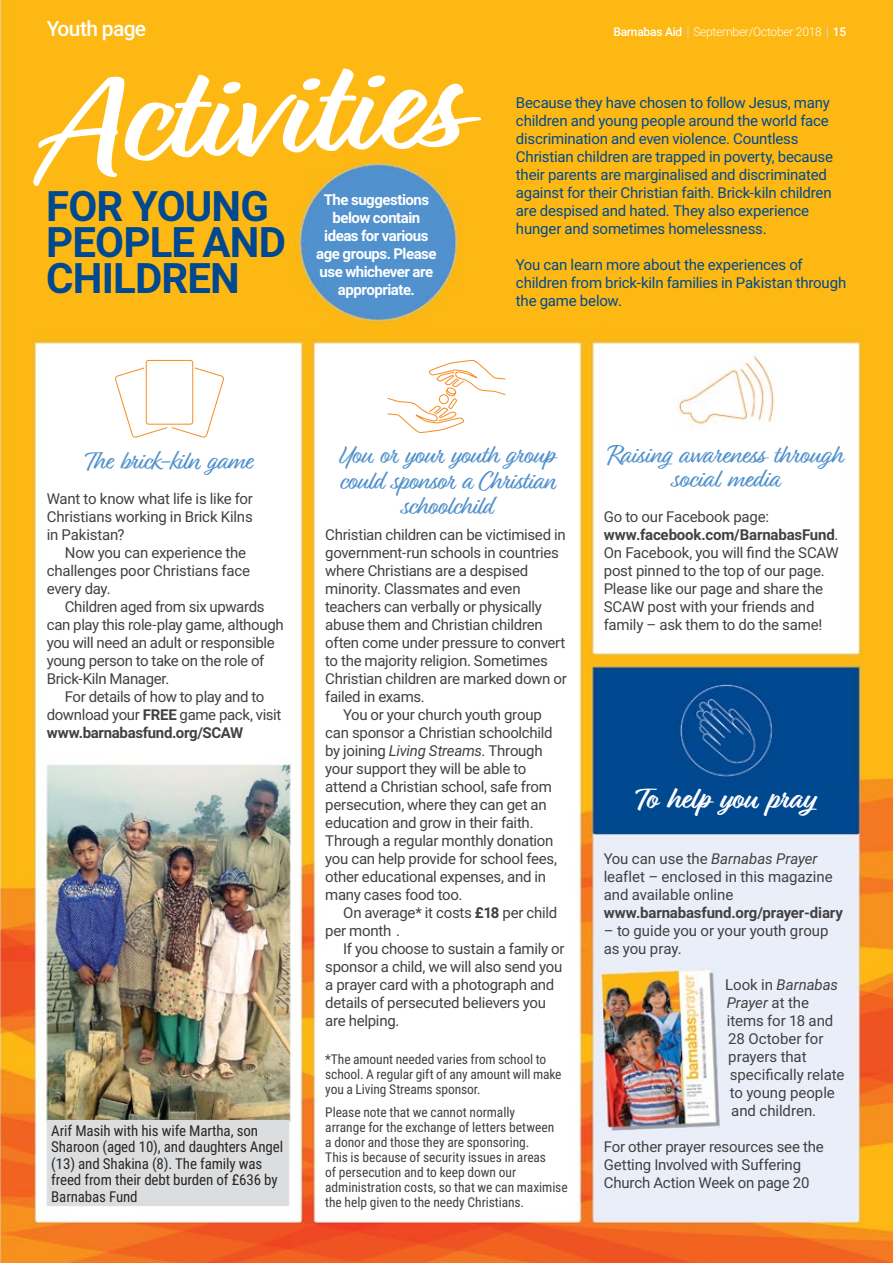
<style>
.page{position:relative;width:893px;height:1263px;background:#fff}
.page>*{position:absolute;margin:0;border:0;box-sizing:border-box;transform-origin:0 0}
.t1{font:700 144px "Relation";color:#fff}
.t2{font:700 42px/36px "Roboto";letter-spacing:-.02em;color:#004990}
.t3{font:700 31.5px "Relation";letter-spacing:-.015em;color:#fff}
.t4{font:27px/25.5px "Relation";letter-spacing:-.025em;color:#5091cd;text-align:center}
.t5{font:500 21px "Roboto";letter-spacing:-.03em;color:#fff}
.t6{font:15px/18px "Roboto";letter-spacing:-.015em;color:#414042}
.t7{font:15px/18px "Roboto";letter-spacing:-.015em;color:#004990}
.t8{font:15px/16.5px "Roboto Condensed";letter-spacing:-.01em;color:#292829}
.t9{font:700 15px/18px "Roboto";letter-spacing:-.03em;color:#fff;text-align:center}
.t10{font:700 15px "Roboto";letter-spacing:-.01em;color:#414042}
.t11{font:italic 15px "Roboto";letter-spacing:-.005em;color:#414042}
.t12{font:13.5px/15px "Roboto Condensed";letter-spacing:-.005em;color:#414042}
.t13{font:300 12px "Roboto";letter-spacing:-.02em;color:#fff}
.s1{font-weight:500}
.s2{font-weight:700}
.s3{font-style:italic}
.s4{font-style:normal}
</style>
<div class="page">
<img style="left:0;top:0;width:893px;height:1263px">
<div style="left:47px;top:1120px;width:242px;height:86px;background:#dcddde"></div>
<svg style="left:115px;top:360px;width:110px;height:78px"></svg>
<svg style="left:387px;top:359px;width:119px;height:75px"></svg>
<h3 class="t5" style="left:47px;top:14px;width:101px">Youth page</h3>
<p class="t13" style="left:613px;top:23px;width:234px"><span class="s1">Barnabas Aid</span> September/October 2018 <span class="s1">15</span></p>
<h1 class="t1" style="left:38px;top:40px;width:415px;rotate:-3deg">Activities</h1>
<h2 class="t2" style="left:46px;top:187px;width:241px">FOR YOUNG<br>PEOPLE AND<br>CHILDREN</h2>
<p class="t9" style="left:316px;top:190px;width:122px">The suggestions below contain ideas for various age groups. Please use whichever are appropriate.</p>
<p class="t7" style="left:516px;top:93px;width:319px">Because they have chosen to follow Jesus, many children and young people around the world face discrimination and even violence. Countless Christian children are trapped in poverty, because their parents are marginalised and discriminated against for their Christian faith. Brick-kiln children are despised and hated. They also experience hunger and sometimes homelessness.</p>
<p class="t7" style="left:516px;top:255px;width:332px">You can learn more about the experiences of children from brick-kiln families in Pakistan through the game below.</p>
<h3 class="t4" style="left:84px;top:448px;width:169px">The brick-kiln game</h3>
<p class="t6" style="left:47px;top:489px;width:208px;text-align:justify">Want to know what life is like for Christians working in Brick Kilns in Pakistan?</p>
<p class="t6" style="left:47px;top:543px;width:205px;text-indent:18px">Now you can experience the challenges poor Christians face every day.</p>
<p class="t6" style="left:47px;top:597px;width:238px;text-indent:18px">Children aged from six upwards can play this role-play game, although you will need an adult or responsible young person to take on the role of<br>Brick-Kiln Manager.</p>
<p class="t6" style="left:47px;top:687px;width:236px;text-indent:18px">For details of how to play and to download your <span class="s2">FREE</span> game pack, visit <span class="s2">www.barnabasfund.org/SCAW</span></p>
<p class="t8" style="left:51px;top:1121px;width:233px">Arif Masih with his wife Martha, son<br>Sharoon (aged 10), and daughters Angel (13) and Shakina (8). The family was freed from their debt burden of £636 by<br>Barnabas Fund</p>
<h3 class="t4" style="left:338px;top:443px;width:218px">You or your youth group could sponsor a Christian schoolchild</h3>
<p class="t6" style="left:325px;top:525px;width:242px">Christian children can be victimised in</p>
<p class="t6" style="left:325px;top:543px;width:235px">government-run schools in countries</p>
<p class="t6" style="left:325px;top:561px;width:205px">where Christians are a despised</p>
<p class="t6" style="left:325px;top:579px;width:197px">minority. Classmates and even</p>
<p class="t6" style="left:325px;top:597px;width:218px">teachers can verbally or physically</p>
<p class="t6" style="left:325px;top:615px;width:219px">abuse them and Christian children</p>
<p class="t6" style="left:325px;top:633px;width:242px">often come under pressure to convert</p>
<p class="t6" style="left:325px;top:651px;width:224px">to the majority religion. Sometimes</p>
<p class="t6" style="left:325px;top:669px;width:243px">Christian children are marked down or</p>
<p class="t6" style="left:325px;top:687px;width:101px">failed in exams.</p>
<p class="t6" style="left:343px;top:705px;width:200px">You or your church youth group</p>
<p class="t6" style="left:325px;top:723px;width:229px">can sponsor a Christian schoolchild</p>
<p class="t6" style="left:325px;top:741px;width:219px">by joining <span class="s3">Living Streams</span>. Through</p>
<p class="t6" style="left:325px;top:759px;width:203px">your support they will be able to</p>
<p class="t6" style="left:325px;top:777px;width:228px">attend a Christian school, safe from</p>
<p class="t6" style="left:325px;top:795px;width:223px">persecution, where they can get an</p>
<p class="t6" style="left:325px;top:813px;width:210px">education and grow in their faith.</p>
<p class="t6" style="left:325px;top:831px;width:230px">Through a regular monthly donation</p>
<p class="t6" style="left:325px;top:849px;width:233px">you can help provide for school fees,</p>
<p class="t6" style="left:325px;top:867px;width:222px">other educational expenses, and in</p>
<p class="t6" style="left:325px;top:885px;width:139px">many cases food too.</p>
<p class="t6" style="left:343px;top:903px;width:215px">On average* it costs <span class="s2">£18</span> per child</p>
<p class="t6" style="left:325px;top:921px;width:76px">per month .</p>
<p class="t6" style="left:343px;top:939px;width:223px">If you choose to sustain a family or</p>
<p class="t6" style="left:325px;top:957px;width:239px">sponsor a child, we will also send you</p>
<p class="t6" style="left:325px;top:975px;width:231px">a prayer card with a photograph and</p>
<p class="t6" style="left:325px;top:993px;width:222px">details of persecuted believers you</p>
<p class="t6" style="left:325px;top:1011px;width:76px">are helping.</p>
<p class="t12" style="left:325px;top:1051px;width:238px">*The amount needed varies from school to school. A regular gift of any amount will make you a Living Streams sponsor.</p>
<p class="t12" style="left:325px;top:1104px;width:244px">Please note that we cannot normally<br>arrange for the exchange of letters between<br>a donor and those they are sponsoring.<br>This is because of security issues in areas<br>of persecution and to keep down our administration costs, so that we can maximise the help given to the needy Christians.</p>
<h3 class="t4" style="left:607px;top:443px;width:236px;line-height:24px">Raising awareness through social media</h3>
<p class="t6" style="left:604px;top:507px;width:237px">Go to our Facebook page: <span class="s2">www.facebook.com/BarnabasFund</span>.<br>On Facebook, you will find the SCAW post pinned to the top of our page.<br>Please like our page and share the<br>SCAW post with your friends and family – ask them to do the same!</p>
<h3 class="t3" style="left:635px;top:780px;width:181px">To help you pray</h3>
<p class="t6" style="left:604px;top:849px;width:230px">You can use the <span class="s3">Barnabas Prayer </span>leaflet – enclosed in this magazine and available online</p>
<p class="t10" style="left:604px;top:902px;width:241px">www.barnabasfund.org/prayer-diary</p>
<p class="t6" style="left:604px;top:921px;width:226px">– to guide you or your youth group as you pray.</p>
<p class="t11" style="left:725px;top:974px;width:114px"><span class="s4">Look in</span> Barnabas</p>
<p class="t11" style="left:727px;top:992px;width:84px">Prayer <span class="s4">at the</span></p>
<p class="t6" style="left:727px;top:1011px;width:108px">items for 18 and</p>
<p class="t6" style="left:728px;top:1029px;width:97px">28 October for</p>
<p class="t6" style="left:728px;top:1047px;width:80px">prayers that</p>
<p class="t6" style="left:730px;top:1065px;width:116px">specifically relate</p>
<p class="t6" style="left:730px;top:1083px;width:107px">to young people</p>
<p class="t6" style="left:731px;top:1101px;width:86px">and children.</p>
<p class="t6" style="left:604px;top:1137px;width:221px">For other prayer resources see the<br>Getting Involved with Suffering<br>Church Action Week on page 20</p>
</div>
